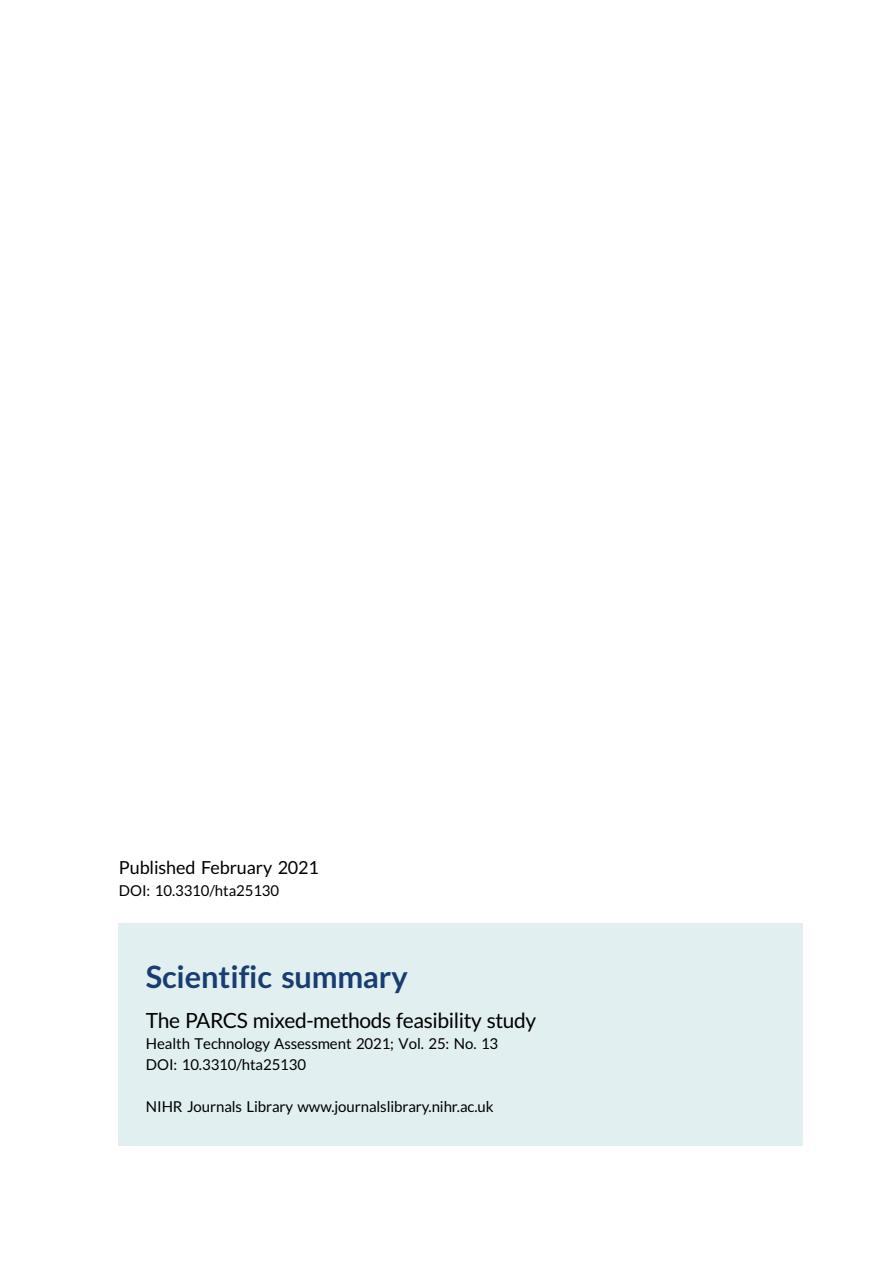
<style>
.page{position:relative;width:893px;height:1263px;background:#fff}
.page>*{position:absolute;margin:0;border:0;box-sizing:border-box;transform-origin:0 0}
.t1{font:30.75px "Adv TT6071803 a.B";color:#183e71}
.t2{font:21px "Adv T Ta 9 c 1 b 374";letter-spacing:-.01em;color:#000}
.t3{font:18px "Adv T Ta 9 c 1 b 374";color:#000}
.t4{font:15px/21px "Adv T Ta 9 c 1 b 374";color:#000}
</style>
<div class="page">
<div style="left:119px;top:923px;width:684px;height:223px;background:#e1eff0"></div>
<p class="t3" style="left:119px;top:860px;width:201px">Published February 2021</p>
<p class="t4" style="left:119px;top:881px;width:162px">DOI: 10.3310/hta25130</p>
<h1 class="t1" style="left:146px;top:965px;width:263px">Scientific summary</h1>
<h2 class="t2" style="left:146px;top:1013px;width:392px">The PARCS mixed-methods feasibility study</h2>
<p class="t4" style="left:146px;top:1034px;width:354px">Health Technology Assessment 2021; Vol. 25: No. 13<br>DOI: 10.3310/hta25130</p>
<p class="t4" style="left:146px;top:1097px;width:349px">NIHR Journals Library www.journalslibrary.nihr.ac.uk</p>
</div>
